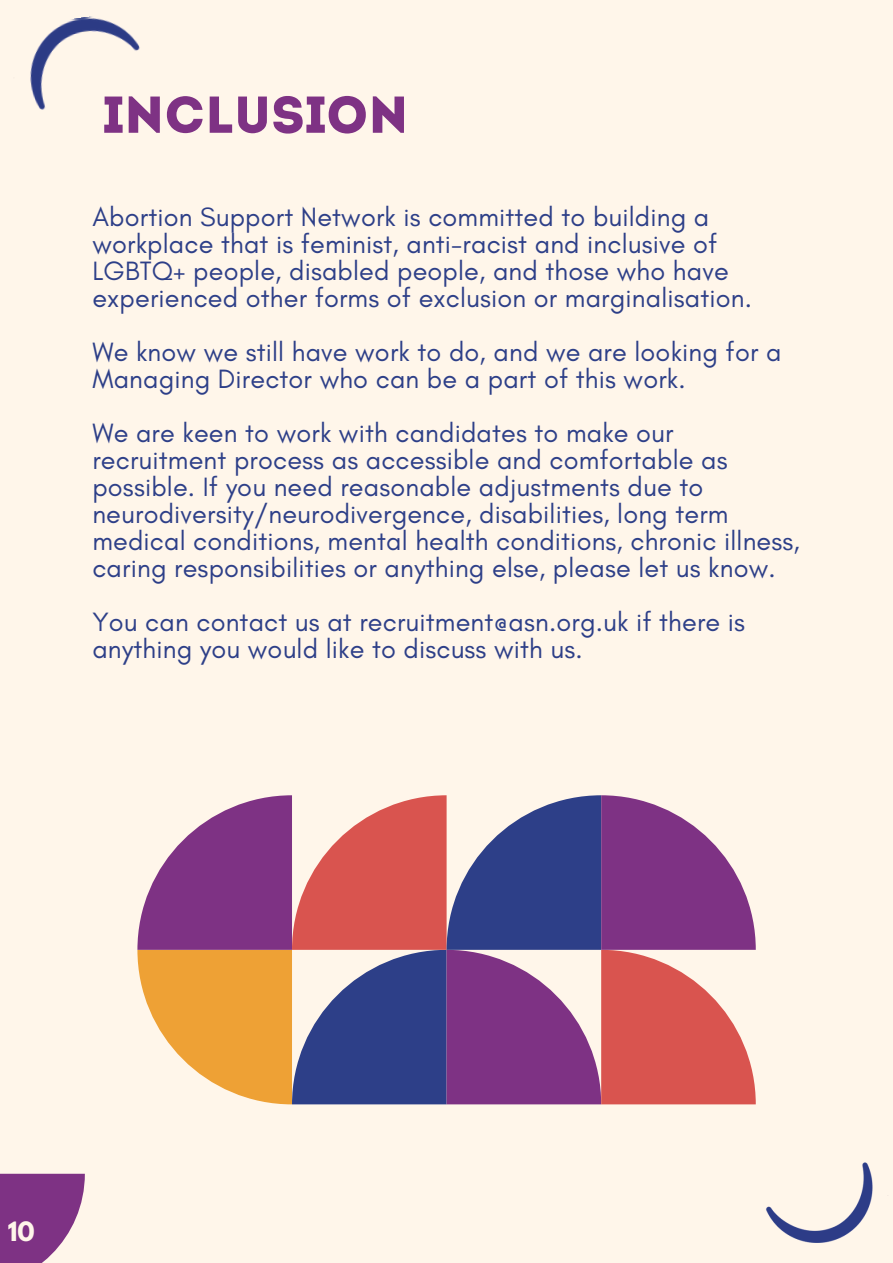
<style>
.page{position:relative;width:893px;height:1263px;background:#fff6ea}
.page>*{position:absolute;margin:0;border:0;box-sizing:border-box;transform-origin:0 0}
.t1{font:51.75px "Intro";color:#7e3284}
.t2{font:27px/27px "Glacial Indifference";letter-spacing:.005em;color:#2d3f88}
.t3{font:700 23.62px "League Spartan";color:#fff6ea}
</style>
<div class="page">
<img style="left:30px;top:16px;width:110px;height:94px">
<img style="left:734px;top:1104px;width:139px;height:139px">
<svg style="left:0;top:1174px;width:85px;height:89px"></svg>
<svg style="left:137px;top:795px;width:619px;height:309px"></svg>
<p class="t1" style="left:103px;top:94px;width:307px">INCLUSION</p>
<p class="t2" style="left:92px;top:203px;width:661px">Abortion Support Network is committed to building a workplace that is feminist, anti-racist and inclusive of LGBTQ+ people, disabled people, and those who have experienced other forms of exclusion or marginalisation.</p>
<p class="t2" style="left:92px;top:338px;width:690px">We know we still have work to do, and we are looking for a<br>Managing Director who can be a part of this work.</p>
<p class="t2" style="left:92px;top:419px;width:709px">We are keen to work with candidates to make our recruitment process as accessible and comfortable as possible. If you need reasonable adjustments due to neurodiversity/neurodivergence, disabilities, long term medical conditions, mental health conditions, chronic illness, caring responsibilities or anything else, please let us know.</p>
<p class="t2" style="left:92px;top:608px;width:654px">You can contact us at recruitment@asn.org.uk if there is anything you would like to discuss with us.</p>
<p class="t3" style="left:8px;top:1219px;width:28px">10</p>
</div>
